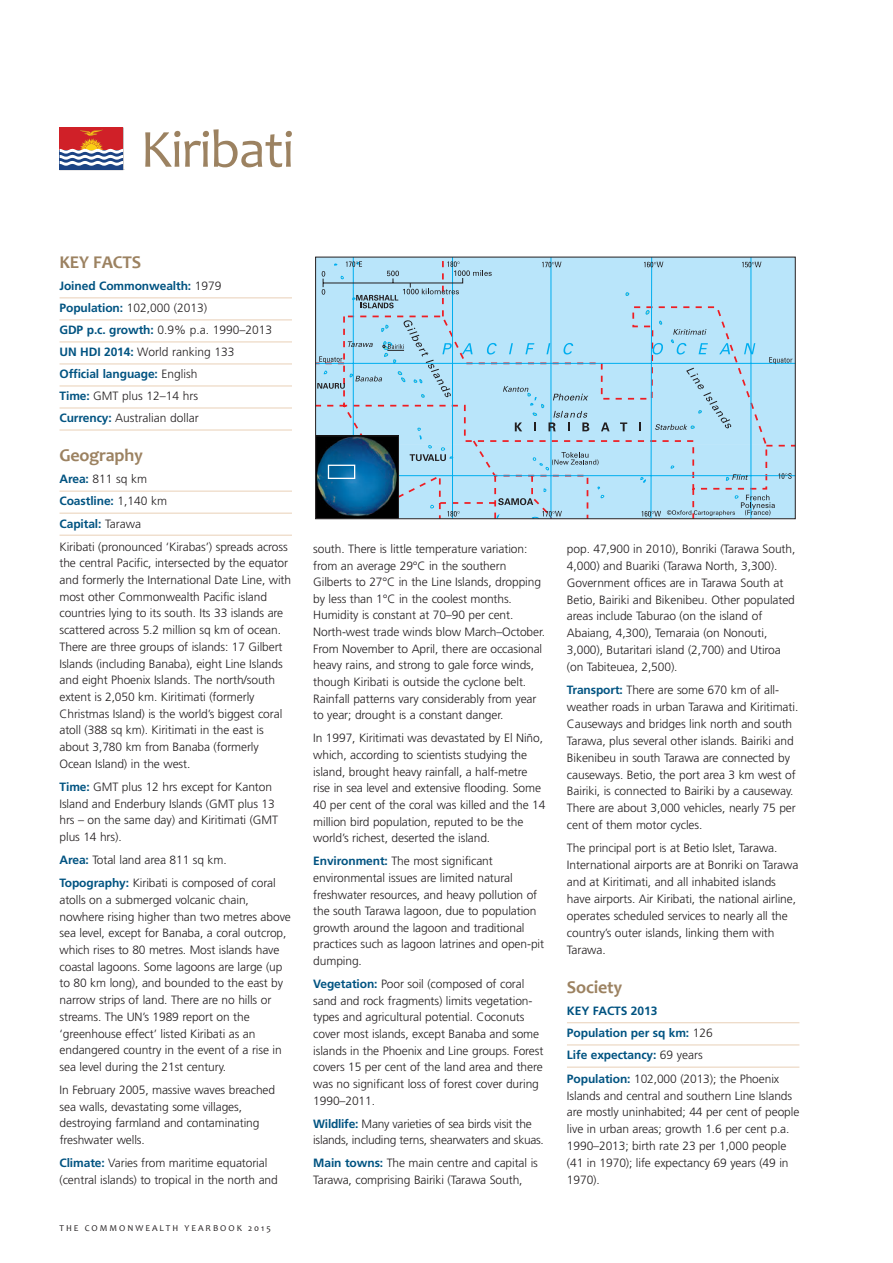
<style>
.page{position:relative;width:893px;height:1263px;background:#fff}
.page>*{position:absolute;margin:0;border:0;box-sizing:border-box;transform-origin:0 0}
.t1{font:54px "Candara";letter-spacing:-.02em;color:#9c8261}
.t2{font:700 18px "Candara";letter-spacing:-.01em;color:#9c8261}
.t3{font:300 12px/16.6px "Frutiger";letter-spacing:-.01em;color:#231f20}
.t4{font:700 12px/22.5px "Frutiger";letter-spacing:-.01em;color:#015381}
.t5{font:9px "Candara";letter-spacing:.22em;color:#231f20}
.s1{font-weight:700;color:#015381}
.s2{font-weight:300;color:#231f20}
</style>
<div class="page">
<hr style="left:60px;top:298px;width:232px;height:1px;background:#e9d0b7">
<hr style="left:60px;top:320px;width:232px;height:1px;background:#e9d0b7">
<hr style="left:60px;top:342px;width:232px;height:1px;background:#e9d0b7">
<hr style="left:60px;top:364px;width:232px;height:1px;background:#e9d0b7">
<hr style="left:60px;top:386px;width:232px;height:1px;background:#e9d0b7">
<hr style="left:60px;top:408px;width:232px;height:1px;background:#e9d0b7">
<hr style="left:60px;top:430px;width:232px;height:1px;background:#e9d0b7">
<hr style="left:60px;top:491px;width:232px;height:1px;background:#e9d0b7">
<hr style="left:60px;top:513px;width:232px;height:1px;background:#e9d0b7">
<hr style="left:60px;top:535px;width:232px;height:1px;background:#e9d0b7">
<hr style="left:567px;top:1022px;width:232px;height:1px;background:#e9d0b7">
<hr style="left:567px;top:1045px;width:232px;height:1px;background:#e9d0b7">
<hr style="left:567px;top:1067px;width:232px;height:1px;background:#e9d0b7">
<svg style="left:60px;top:128px;width:63px;height:42px"></svg>
<svg style="left:315px;top:256px;width:481px;height:264px;background:#a8d3e9"></svg>
<div style="left:315px;top:257px;width:480px;height:262px;border:1px solid #231f20"></div>
<h1 class="t1" style="left:140px;top:115px;width:155px">KIRIBATI</h1>
<h2 class="t2" style="left:60px;top:251px;width:83px">KEY FACTS</h2>
<p class="t3" style="left:60px;top:276px;width:214px;line-height:22px"><span class="s1">Joined Commonwealth:</span> 1979<br><span class="s1">Population:</span> 102,000 (2013)<br><span class="s1">GDP p.c. growth:</span> 0.9% p.a. 1990–2013<br><span class="s1">UN HDI 2014:</span> World ranking 133<br><span class="s1">Official language:</span> English<br><span class="s1">Time:</span> GMT plus 12–14 hrs<br><span class="s1">Currency:</span> Australian dollar</p>
<h2 class="t2" style="left:60px;top:444px;width:85px">Geography</h2>
<p class="t3" style="left:60px;top:469px;width:230px;line-height:22.4px"><span class="s1">Area:</span> 811 sq km<br><span class="s1">Coastline:</span> 1,140 km<br><span class="s1">Capital:</span> Tarawa<br>Kiribati (pronounced ‘Kirabas’) spreads across</p>
<p class="t3" style="left:60px;top:556px;width:233px">the central Pacific, intersected by the equator and formerly the International Date Line, with most other Commonwealth Pacific island countries lying to its south. Its 33 islands are scattered across 5.2 million sq km of ocean.<br>There are three groups of islands: 17 Gilbert Islands (including Banaba), eight Line Islands and eight Phoenix Islands. The north/south extent is 2,050 km. Kiritimati (formerly Christmas Island) is the world’s biggest coral atoll (388 sq km). Kiritimati in the east is about 3,780 km from Banaba (formerly Ocean Island) in the west.</p>
<p class="t3" style="left:60px;top:779px;width:220px"><span class="s1">Time:</span> GMT plus 12 hrs except for Kanton Island and Enderbury Islands (GMT plus 13 hrs – on the same day) and Kiritimati (GMT plus 14 hrs).</p>
<p class="t3" style="left:60px;top:849px;width:218px;line-height:23.1px"><span class="s1">Area:</span> Total land area 811 sq km.<br><span class="s1">Topography:</span> Kiribati is composed of coral</p>
<p class="t3" style="left:60px;top:892px;width:233px">atolls on a submerged volcanic chain, nowhere rising higher than two metres above sea level, except for Banaba, a coral outcrop, which rises to 80 metres. Most islands have coastal lagoons. Some lagoons are large (up to 80 km long), and bounded to the east by narrow strips of land. There are no hills or streams. The UN’s 1989 report on the ‘greenhouse effect’ listed Kiribati as an endangered country in the event of a rise in sea level during the 21st century.</p>
<p class="t3" style="left:60px;top:1082px;width:217px">In February 2005, massive waves breached sea walls, devastating some villages, destroying farmland and contaminating freshwater wells.</p>
<p class="t3" style="left:60px;top:1156px;width:220px"><span class="s1">Climate:</span> Varies from maritime equatorial (central islands) to tropical in the north and</p>
<p class="t5" style="left:60px;top:1223px;width:213px">THE COMMONWEALTH YEARBOOK 2015</p>
<p class="t3" style="left:313px;top:541px;width:233px">south. There is little temperature variation: from an average 29°C in the southern Gilberts to 27°C in the Line Islands, dropping by less than 1°C in the coolest months.<br>Humidity is constant at 70–90 per cent.<br>North-west trade winds blow March–October.<br>From November to April, there are occasional heavy rains, and strong to gale force winds, though Kiribati is outside the cyclone belt.<br>Rainfall patterns vary considerably from year to year; drought is a constant danger.</p>
<p class="t3" style="left:313px;top:731px;width:234px">In 1997, Kiritimati was devastated by El Niño, which, according to scientists studying the island, brought heavy rainfall, a half-metre rise in sea level and extensive flooding. Some 40 per cent of the coral was killed and the 14 million bird population, reputed to be the world’s richest, deserted the island.</p>
<p class="t3" style="left:313px;top:854px;width:232px"><span class="s1">Environment:</span> The most significant environmental issues are limited natural freshwater resources, and heavy pollution of the south Tarawa lagoon, due to population growth around the lagoon and traditional practices such as lagoon latrines and open-pit dumping.</p>
<p class="t3" style="left:313px;top:976px;width:232px"><span class="s1">Vegetation:</span> Poor soil (composed of coral sand and rock fragments) limits vegetation&shy;types and agricultural potential. Coconuts cover most islands, except Banaba and some islands in the Phoenix and Line groups. Forest covers 15 per cent of the land area and there was no significant loss of forest cover during 1990–2011.</p>
<p class="t3" style="left:313px;top:1116px;width:232px"><span class="s1">Wildlife:</span> Many varieties of sea birds visit the islands, including terns, shearwaters and skuas.</p>
<p class="t3" style="left:313px;top:1156px;width:226px"><span class="s1">Main towns:</span> The main centre and capital is<br>Tarawa, comprising Bairiki (Tarawa South,</p>
<p class="t3" style="left:567px;top:541px;width:230px">pop. 47,900 in 2010), Bonriki (Tarawa South, 4,000) and Buariki (Tarawa North, 3,300).<br>Government offices are in Tarawa South at Betio, Bairiki and Bikenibeu. Other populated areas include Taburao (on the island of Abaiang, 4,300), Temaraia (on Nonouti, 3,000), Butaritari island (2,700) and Utiroa (on Tabiteuea, 2,500).</p>
<p class="t3" style="left:567px;top:683px;width:233px"><span class="s1">Transport:</span> There are some 670 km of all&shy;weather roads in urban Tarawa and Kiritimati.<br>Causeways and bridges link north and south Tarawa, plus several other islands. Bairiki and Bikenibeu in south Tarawa are connected by causeways. Betio, the port area 3 km west of Bairiki, is connected to Bairiki by a causeway.<br>There are about 3,000 vehicles, nearly 75 per cent of them motor cycles.</p>
<p class="t3" style="left:567px;top:841px;width:233px">The principal port is at Betio Islet, Tarawa.<br>International airports are at Bonriki on Tarawa and at Kiritimati, and all inhabited islands have airports. Air Kiribati, the national airline, operates scheduled services to nearly all the country’s outer islands, linking them with Tarawa.</p>
<h2 class="t2" style="left:567px;top:976px;width:57px">Society</h2>
<p class="t4" style="left:567px;top:1000px;width:214px">KEY FACTS 2013<br>Population per sq km: <span class="s2">126<br></span>Life expectancy: <span class="s2">69 years<br></span>Population: <span class="s2">102,000 (2013); the Phoenix</span></p>
<p class="t3" style="left:567px;top:1088px;width:234px">Islands and central and southern Line Islands are mostly uninhabited; 44 per cent of people live in urban areas; growth 1.6 per cent p.a.<br>1990–2013; birth rate 23 per 1,000 people (41 in 1970); life expectancy 69 years (49 in 1970).</p>
</div>
